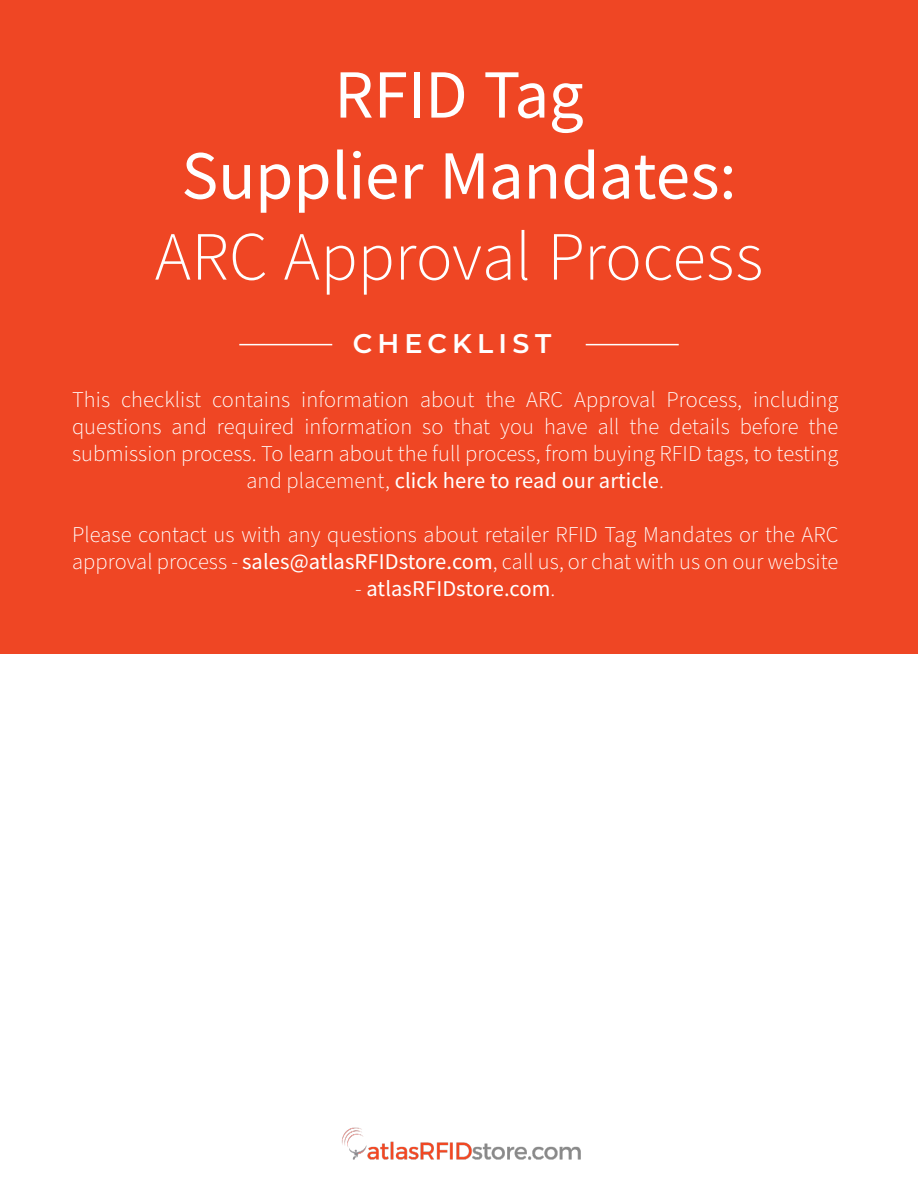
<style>
.page{position:relative;width:918px;height:1188px;background:#fff}
.page>*{position:absolute;margin:0;border:0;box-sizing:border-box;transform-origin:0 0}
.t1{font:69px/81px "Source Sans Pro";letter-spacing:-.005em;color:#fff;text-align:center}
.t2{font:300 69px "Source Sans Pro";letter-spacing:-.005em;color:#fff}
.t3{font:600 27px "Montserrat";letter-spacing:.19em;color:#fff}
.t4{font:300 22.5px/27px "Source Sans Pro";letter-spacing:.005em;color:#fff;text-align:center}
.t5{font:22.5px "Source Sans Pro";letter-spacing:.005em;color:#fff}
.s1{font-weight:400}
.s2{font-weight:300}
</style>
<div class="page">
<img style="left:341px;top:1127px;width:240px;height:33px">
<div style="left:0;top:0;width:918px;height:654px;background:#ef4624"></div>
<hr style="left:239px;top:344px;width:93px;height:1px;background:#fff">
<hr style="left:586px;top:344px;width:93px;height:1px;background:#fff">
<h1 class="t1" style="left:181px;top:54px;width:557px">RFID Tag<br>Supplier Mandates:</h1>
<h1 class="t2" style="left:155px;top:211px;width:610px">ARC Approval Process</h1>
<p class="t3" style="left:353px;top:324px;width:200px">CHECKLIST</p>
<p class="t4" style="left:72px;top:386px;width:768px">This checklist contains information about the ARC Approval Process, including questions and required information so that you have all the details before the submission process. To learn about the full process, from buying RFID tags, to testing and placement, <span class="s1">click here to read our article</span>.</p>
<p class="t4" style="left:72px;top:521px;width:768px;text-align:left">Please contact us with any questions about retailer RFID Tag Mandates or the ARC approval process - <span class="s1">sales@atlasRFIDstore.com</span>, call us, or chat with us on our website</p>
<p class="t5" style="left:355px;top:574px;width:202px"><span class="s2">-</span> atlasRFIDstore.com<span class="s2">.</span></p>
</div>
